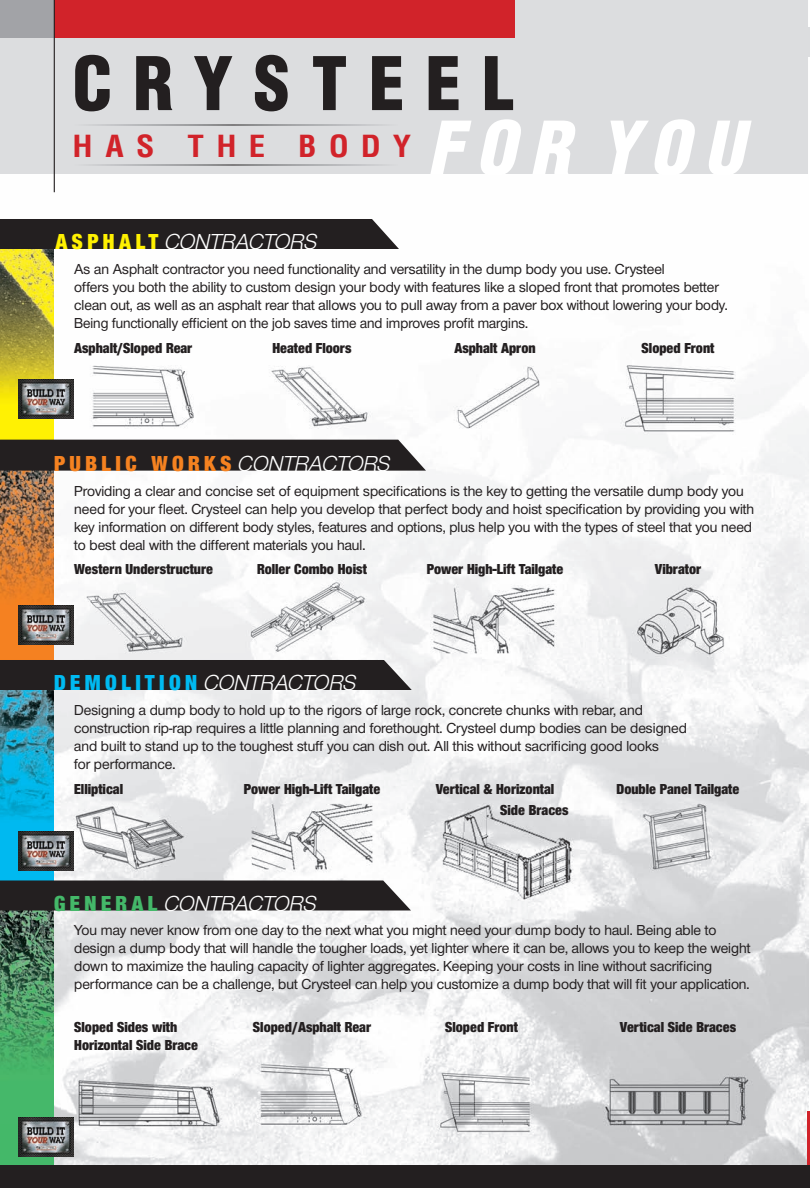
<style>
.page{position:relative;width:810px;height:1188px;background:#fff}
.page>*{position:absolute;margin:0;border:0;box-sizing:border-box;transform-origin:0 0}
.t1{font:900 condensed 72px "Helvetica";letter-spacing:.29em;color:#231f20}
.t2{font:italic 900 condensed 72px "Helvetica";letter-spacing:.185em;color:#fff}
.t3{font:700 condensed 29.7px "Helvetica";letter-spacing:.37em;color:#d1232a;scale:1.11 1}
.t4{font:italic 22.5px "Nimbus San Nov D";color:#fff}
.t5{font:22.5px "Nimbus San Nov D Blac Cond";color:#f58220}
.t6{font:500 15px/18px "Nimbus San Nov D";color:#231f20}
.t7{font:15px "Nimbus San Nov D Blac Cond";color:#231f20}
.s1{font-family:"Nimbus San Nov D Blac Cond";font-style:normal;color:#fff101}
.s2{font-family:"Nimbus San Nov D";font-style:italic;color:#fff}
.s3{font-family:"Nimbus San Nov D Blac Cond";font-style:normal;color:#00baf1}
.s4{font-family:"Nimbus San Nov D Blac Cond";font-style:normal;color:#44b869}
</style>
<div class="page">
<img style="left:0;top:0;width:808px;height:1166px">
<img style="left:0;top:471px;width:54px;height:189px">
<div style="left:0;top:911px;width:54px;height:277px;background:#44b869"></div>
<img style="left:0;top:911px;width:54px;height:212px">
<img style="left:0;top:690px;width:54px;height:190px">
<img style="left:0;top:249px;width:54px;height:191px">
<div style="left:0;top:219px;width:399px;height:30px;background:#231f20"></div>
<div style="left:0;top:660px;width:412px;height:30px;background:#231f20"></div>
<div style="left:0;top:880px;width:411px;height:30px;background:#231f20"></div>
<div style="left:0;top:0;width:807px;height:173px;background:#dcdddf"></div>
<div style="left:0;top:440px;width:426px;height:31px;background:#231f20"></div>
<hr style="left:807px;top:1111px;width:3px;height:77px;background:#d1232a">
<div style="left:0;top:1166px;width:810px;height:22px;background:#231f20"></div>
<div style="left:0;top:0;width:54px;height:38px;background:#a2a3a7"></div>
<div style="left:54px;top:0;width:461px;height:38px;background:#d1232a"></div>
<hr style="left:54px;top:0;width:1px;height:192px;background:#231f20">
<img style="left:19px;top:379px;width:54px;height:39px">
<img style="left:19px;top:605px;width:54px;height:40px">
<img style="left:19px;top:832px;width:54px;height:39px">
<img style="left:19px;top:1117px;width:54px;height:40px">
<svg style="left:807px;top:27px;width:3px;height:30px"></svg>
<svg style="left:92px;top:124px;width:290px;height:2px"></svg>
<svg style="left:92px;top:164px;width:290px;height:2px"></svg>
<h1 class="t1" style="left:72px;top:38px;width:443px">CRYSTEEL</h1>
<h2 class="t3" style="left:72px;top:127px;width:307px">HAS THE BODY</h2>
<h1 class="t2" style="left:427px;top:103px;width:318px">FOR YOU</h1>
<h3 class="t4" style="left:55px;top:229px;width:267px"><span class="s1">A S P H A L T</span> CONTRACTORS</h3>
<p class="t6" style="left:74px;top:260px;width:655px">As an Asphalt contractor you need functionality and versatility in the dump body you use. Crysteel<br>offers you both the ability to custom design your body with features like a sloped front that promotes better clean out, as well as an asphalt rear that allows you to pull away from a paver box without lowering your body.<br>Being functionally efficient on the job saves time and improves profit margins.</p>
<p class="t7" style="left:74px;top:339px;width:120px">Asphalt/Sloped Rear</p>
<p class="t7" style="left:272px;top:339px;width:81px">Heated Floors</p>
<p class="t7" style="left:454px;top:339px;width:83px">Asphalt Apron</p>
<p class="t7" style="left:642px;top:339px;width:74px">Sloped Front</p>
<h3 class="t5" style="left:54px;top:450px;width:342px">P U B L I C W O R K S <span class="s2">CONTRACTORS</span></h3>
<p class="t6" style="left:74px;top:481px;width:681px">Providing a clear and concise set of equipment specifications is the key to getting the versatile dump body you need for your fleet. Crysteel can help you develop that perfect body and hoist specification by providing you with key information on different body styles, features and options, plus help you with the types of steel that you need to best deal with the different materials you haul.</p>
<p class="t7" style="left:74px;top:560px;width:140px">Western Understructure</p>
<p class="t7" style="left:257px;top:560px;width:111px">Roller Combo Hoist</p>
<p class="t7" style="left:427px;top:560px;width:138px">Power High-Lift Tailgate</p>
<p class="t7" style="left:655px;top:560px;width:48px">Vibrator</p>
<h3 class="t4" style="left:54px;top:670px;width:308px"><span class="s3">D E M O L I T I O N</span> CONTRACTORS</h3>
<p class="t6" style="left:74px;top:701px;width:614px">Designing a dump body to hold up to the rigors of large rock, concrete chunks with rebar, and construction rip-rap requires a little planning and forethought. Crysteel dump bodies can be designed and built to stand up to the toughest stuff you can dish out. All this without sacrificing good looks<br>for performance.</p>
<p class="t7" style="left:74px;top:780px;width:50px">Elliptical</p>
<p class="t7" style="left:244px;top:780px;width:138px">Power High-Lift Tailgate</p>
<p class="t7" style="left:436px;top:780px;width:120px">Vertical &amp; Horizontal</p>
<p class="t7" style="left:617px;top:780px;width:124px">Double Panel Tailgate</p>
<p class="t7" style="left:500px;top:801px;width:70px">Side Braces</p>
<h3 class="t4" style="left:54px;top:890px;width:268px"><span class="s4">G E N E R A L</span> CONTRACTORS</h3>
<p class="t6" style="left:74px;top:921px;width:678px">You may never know from one day to the next what you might need your dump body to haul. Being able to design a dump body that will handle the tougher loads, yet lighter where it can be, allows you to keep the weight down to maximize the hauling capacity of lighter aggregates. Keeping your costs in line without sacrificing performance can be a challenge, but Crysteel can help you customize a dump body that will fit your application.</p>
<p class="t7" style="left:74px;top:1018px;width:105px">Sloped Sides with</p>
<p class="t7" style="left:253px;top:1018px;width:120px">Sloped/Asphalt Rear</p>
<p class="t7" style="left:445px;top:1018px;width:74px">Sloped Front</p>
<p class="t7" style="left:620px;top:1018px;width:118px">Vertical Side Braces</p>
<p class="t7" style="left:74px;top:1036px;width:125px">Horizontal Side Brace</p>
</div>
